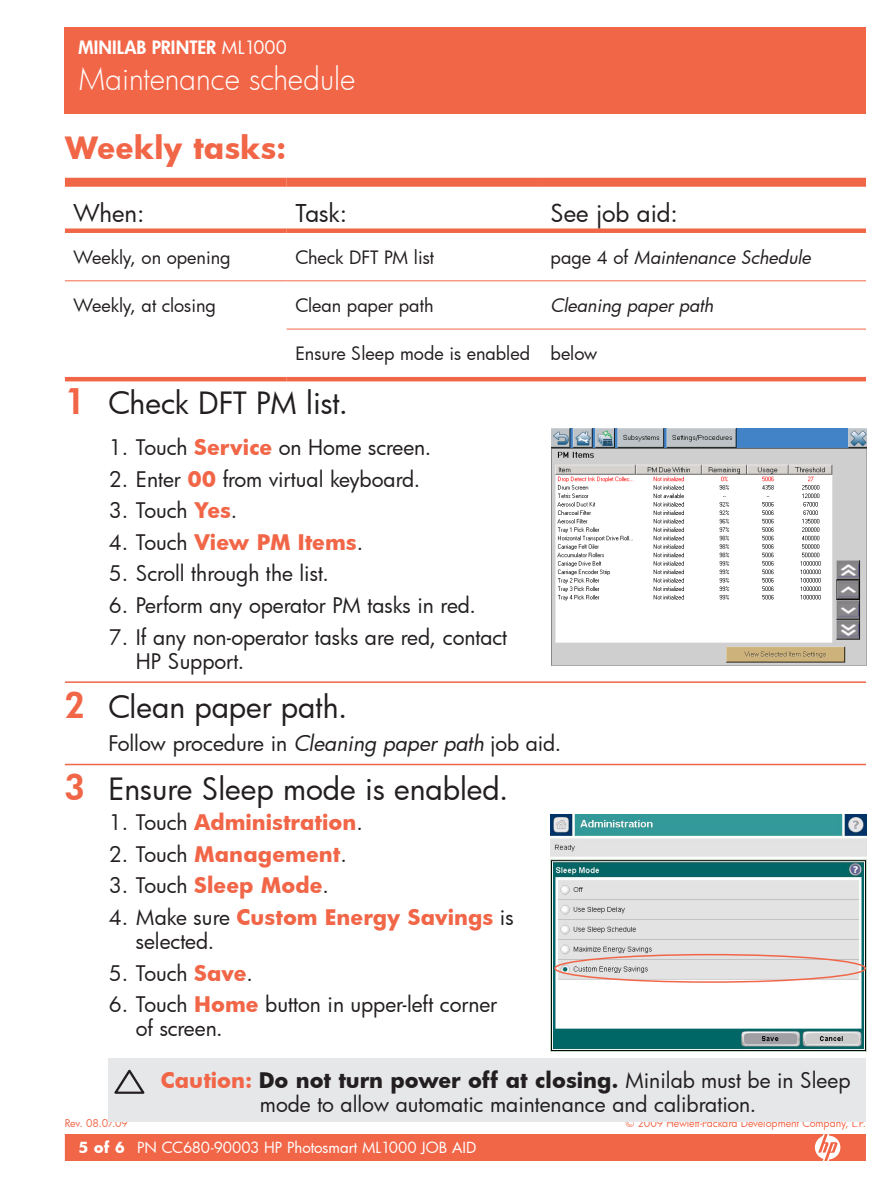
<style>
.page{position:relative;width:893px;height:1188px;background:#fff}
.page>*{position:absolute;margin:0;border:0;box-sizing:border-box;transform-origin:0 0}
.Step_titles{font:30px "Futura Bk";color:#231f20}
.t1{font:30px "Futura Lt";color:#fff}
.Table_text{font:700 30px "Futura Bk";color:#f26648}
.Table_text_-_Headers{font:24px "Futura Bk";letter-spacing:-.005em;color:#231f20}
.Instructions_-_Numbe{font:21px/24px "Futura Bk";letter-spacing:-.005em;color:#231f20}
.Important_-_Text{font:21px/24px "Futura Bk";color:#231f20;text-align:center}
.Instructions_-_Numbe-2{font:700 21px "Futura Bk";color:#f26648}
.Table_text-2{font:18px "Futura Bk";color:#231f20}
.Table_text-3{font:italic 18px "Futura Bk";color:#231f20}
.t2{font:18px "Futura Hv";letter-spacing:.01em;color:#fff}
.t3{font:15px "Futura Bk";color:#fff}
.t4{font:10.5px "Futura Bk";letter-spacing:-.005em;color:#f26648}
.s1{font-family:"Futura Bk"}
.s2{font-style:normal}
.s3{font-family:"Futura Hv";font-size:34.5px;color:#f26648}
.s4{font-weight:700;color:#f26648}
.s5{font-weight:400;color:#231f20}
.s6{font-style:italic}
.s7{font-weight:700}
</style>
<div class="page">
<div style="left:65px;top:27px;width:800px;height:87px;background:#f26648"></div>
<div style="left:65px;top:178px;width:221px;height:9px;background:#f26648"></div>
<div style="left:286px;top:178px;width:255px;height:9px;background:#f26648"></div>
<div style="left:541px;top:178px;width:324px;height:9px;background:#f26648"></div>
<div style="left:65px;top:228px;width:221px;height:5px;background:#f26648"></div>
<div style="left:286px;top:228px;width:255px;height:5px;background:#f26648"></div>
<div style="left:541px;top:228px;width:324px;height:5px;background:#f26648"></div>
<hr style="left:65px;top:280px;width:221px;height:1px;background:#f26648">
<hr style="left:286px;top:280px;width:255px;height:1px;background:#f26648">
<hr style="left:541px;top:280px;width:324px;height:1px;background:#f26648">
<hr style="left:286px;top:329px;width:255px;height:1px;background:#f26648">
<hr style="left:541px;top:329px;width:324px;height:1px;background:#f26648">
<hr style="left:65px;top:377px;width:221px;height:4px;background:#f26648">
<hr style="left:286px;top:377px;width:255px;height:4px;background:#f26648">
<hr style="left:541px;top:377px;width:324px;height:4px;background:#f26648">
<hr style="left:65px;top:764px;width:800px;height:1px;background:#f26648">
<img style="left:550px;top:815px;width:315px;height:237px">
<div style="left:554px;top:954px;width:311px;height:29px;border:2px solid #f26648;border-radius:50%"></div>
<div style="left:108px;top:1059px;width:757px;height:63px;background:#e6e7e9"></div>
<svg style="left:114px;top:1070px;width:30px;height:24px"></svg>
<hr style="left:65px;top:681px;width:800px;height:2px;background:#f26648">
<img style="left:551px;top:428px;width:314px;height:237px">
<div style="left:65px;top:1134px;width:800px;height:27px;background:#f26648"></div>
<p class="t2" style="left:78px;top:35px;width:210px">MINILAB PRINTER <span class="s1">ML1000</span></p>
<h1 class="t1" style="left:78px;top:59px;width:278px">Maintenance schedule</h1>
<p class="Table_text" style="left:65px;top:127px;width:223px">Weekly tasks:</p>
<p class="Table_text_-_Headers" style="left:73px;top:197px;width:73px">When:</p>
<p class="Table_text_-_Headers" style="left:295px;top:197px;width:53px">Task:</p>
<p class="Table_text_-_Headers" style="left:550px;top:197px;width:129px">See job aid:</p>
<p class="Table_text-2" style="left:73px;top:245px;width:159px">Weekly, on opening</p>
<p class="Table_text-2" style="left:295px;top:245px;width:140px">Check DFT PM list</p>
<p class="Table_text-3" style="left:550px;top:245px;width:262px"><span class="s2">page 4 of</span> Maintenance Schedule</p>
<p class="Table_text-2" style="left:73px;top:293px;width:144px">Weekly, at closing</p>
<p class="Table_text-2" style="left:295px;top:293px;width:140px">Clean paper path</p>
<p class="Table_text-3" style="left:550px;top:293px;width:164px">Cleaning paper path</p>
<p class="Table_text-2" style="left:295px;top:341px;width:236px">Ensure Sleep mode is enabled</p>
<p class="Table_text-2" style="left:550px;top:341px;width:48px">below</p>
<p class="Step_titles" style="left:65px;top:382px;width:284px"><span class="s3">1</span> Check DFT PM list.</p>
<p class="Instructions_-_Numbe" style="left:109px;top:435px;width:324px">1. Touch <span class="s4">Service</span> on Home screen.</p>
<p class="Instructions_-_Numbe" style="left:109px;top:467px;width:313px">2. Enter <span class="s4">00</span> from virtual keyboard.</p>
<p class="Instructions_-_Numbe" style="left:109px;top:498px;width:130px">3. Touch <span class="s4">Yes</span>.</p>
<p class="Instructions_-_Numbe-2" style="left:109px;top:527px;width:256px"><span class="s5">4. Touch</span> View PM Items<span class="s5">.</span></p>
<p class="Instructions_-_Numbe" style="left:109px;top:561px;width:221px">5. Scroll through the list.</p>
<p class="Instructions_-_Numbe" style="left:109px;top:593px;width:368px">6. Perform any operator PM tasks in red.</p>
<p class="Instructions_-_Numbe" style="left:136px;top:624px;width:373px;text-indent:-27px">7. If any non-operator tasks are red, contact<br>HP Support.</p>
<p class="Step_titles" style="left:65px;top:687px;width:284px"><span class="s3">2</span> Clean paper path.</p>
<p class="Instructions_-_Numbe" style="left:108px;top:731px;width:454px">Follow procedure in <span class="s6">Cleaning paper path</span> job aid.</p>
<p class="Step_titles" style="left:65px;top:768px;width:444px"><span class="s3">3</span> Ensure Sleep mode is enabled.</p>
<p class="Instructions_-_Numbe-2" style="left:109px;top:808px;width:255px"><span class="s5">1. Touch</span> Administration<span class="s5">.</span></p>
<p class="Instructions_-_Numbe-2" style="left:109px;top:839px;width:239px"><span class="s5">2. Touch</span> Management<span class="s5">.</span></p>
<p class="Instructions_-_Numbe-2" style="left:109px;top:871px;width:222px"><span class="s5">3. Touch</span> Sleep Mode<span class="s5">.</span></p>
<p class="Instructions_-_Numbe" style="left:136px;top:905px;width:379px;text-indent:-27px">4. Make sure <span class="s4">Custom Energy Savings</span> is selected.</p>
<p class="Instructions_-_Numbe" style="left:109px;top:960px;width:146px">5. Touch <span class="s4">Save</span>.</p>
<p class="Instructions_-_Numbe" style="left:136px;top:992px;width:363px;text-indent:-27px">6. Touch <span class="s4">Home</span> button in upper-left corner of screen.</p>
<p class="Important_-_Text" style="left:161px;top:1068px;width:691px"><span class="s4">Caution:</span> <span class="s7">Do not turn power off at closing.</span> Minilab must be in Sleep mode to allow automatic maintenance and calibration.</p>
<p class="t4" style="left:65px;top:1116px;width:65px">Rev. 08.07.09</p>
<p class="t3" style="left:94px;top:1138px;width:384px"><span class="s7">of 6</span> PN CC680-90003 HP Photosmart ML1000 JOB AID</p>
<p class="t4" style="left:625px;top:1116px;width:241px">© 2009 Hewlett-Packard Development Company, L.P.</p>
</div>
